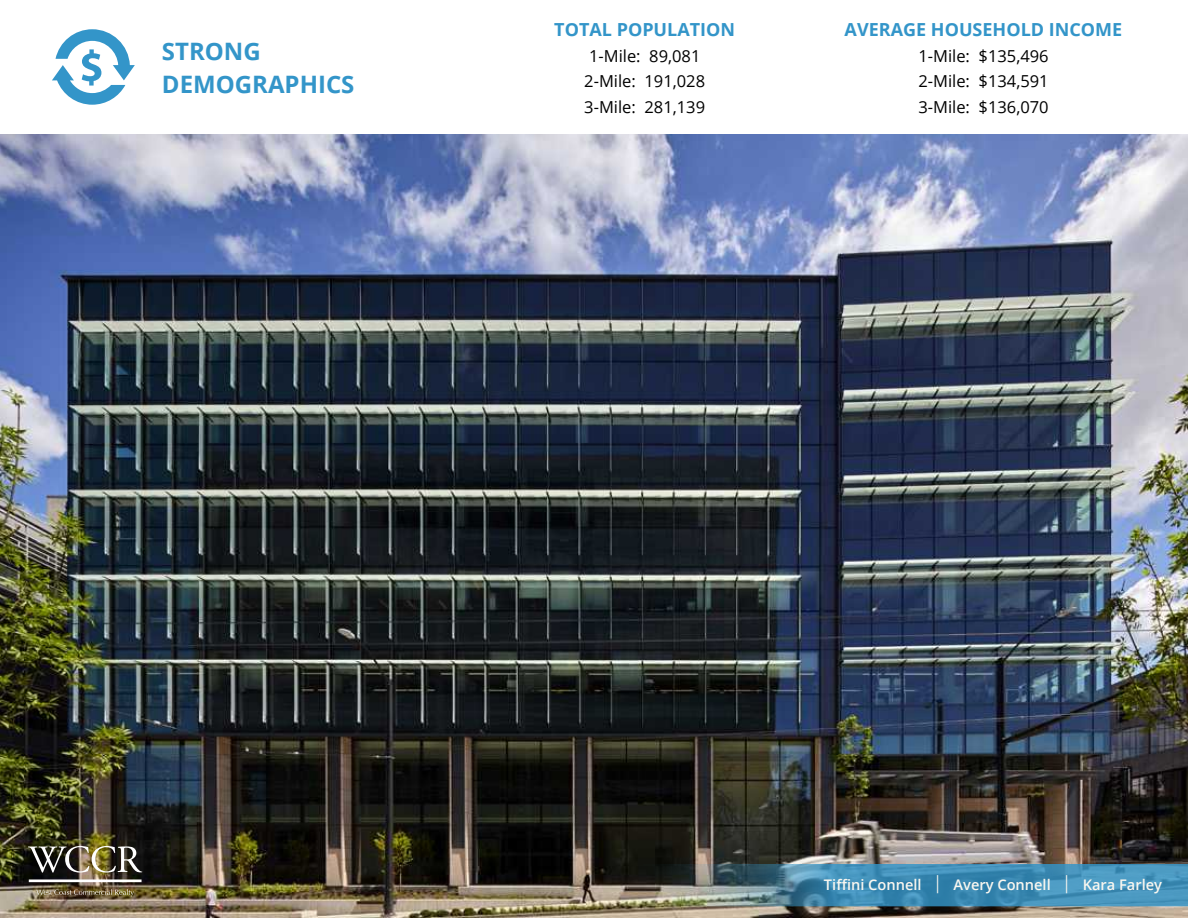
<style>
.page{position:relative;width:1188px;height:918px;background:#fff}
.page>*{position:absolute;margin:0;border:0;box-sizing:border-box;transform-origin:0 0}
.t1{font:700 24px/32.4px "Open Sans";color:#3395c9}
.t2{font:700 18px "Open Sans";color:#3395c9}
.t3{font:16.5px/25.5px "Open Sans";color:#000}
.t4{font:600 14.7px "Open Sans";color:#faf7f0}
.s1{font-size:18.15px}
</style>
<div class="page">
<img style="left:0;top:134px;width:1188px;height:784px">
<svg style="left:52px;top:29px;width:83px;height:76px"></svg>
<img style="left:28px;top:846px;width:114px;height:27px">
<hr style="left:29px;top:879px;width:113px;height:3px;background:#fff">
<svg style="left:36px;top:889px;width:98px;height:8px"></svg>
<img style="left:615px;top:864px;width:573px;height:42px">
<h1 class="t1" style="left:162px;top:35px;width:194px">STRONG<br>DEMOGRAPHICS</h1>
<p class="t2" style="left:554px;top:17px;width:182px">TOTAL POPULATION</p>
<p class="t3" style="left:584px;top:43px;width:122px">1-Mile: 89,081<br>2-Mile: 191,028<br>3-Mile: 281,139</p>
<p class="t2" style="left:845px;top:17px;width:279px">AVERAGE HOUSEHOLD INCOME</p>
<p class="t3" style="left:918px;top:43px;width:132px;text-align:justify">1-Mile: $135,496<br>2-Mile: $134,591<br>3-Mile: $136,070</p>
<p class="t4" style="left:824px;top:875px;width:340px">Tiffini Connell <span class="s1">|</span> Avery Connell <span class="s1">|</span> Kara Farley</p>
</div>
